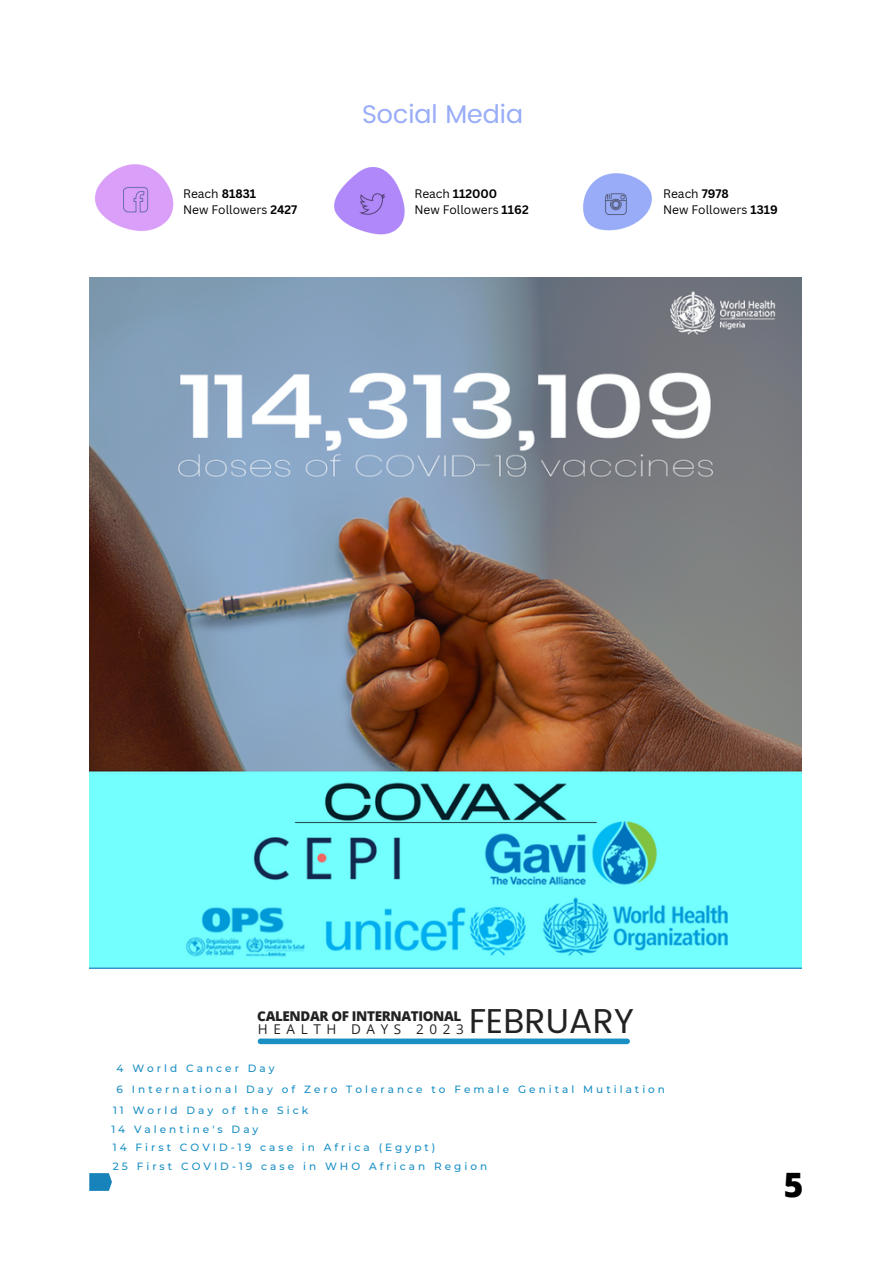
<style>
.page{position:relative;width:893px;height:1264px;background:#fff}
.page>*{position:absolute;margin:0;border:0;box-sizing:border-box;transform-origin:0 0}
.t1{font:34.5px "Poppins";color:#222}
.t2{font:800 33.6px "Open Sans";color:#000}
.t3{font:25.5px "Poppins";color:#98acf7}
.t4{font:800 13.5px "Open Sans";letter-spacing:-.025em;color:#222}
.t5{font:13.5px "Open Sans";letter-spacing:.415em;color:#222}
.t6{font:12px/16px "Canva Sans";color:#000}
.t7{font:500 10.5px/18.6px "Montserrat";letter-spacing:.285em;color:#198fc4}
.s1{font-weight:700}
</style>
<div class="page">
<div style="left:260px;top:1038px;width:367px;height:6px;background:#198fc4"></div>
<img style="left:96px;top:164px;width:78px;height:67px">
<img style="left:334px;top:167px;width:71px;height:68px">
<img style="left:583px;top:173px;width:68px;height:58px">
<img style="left:89px;top:278px;width:712px;height:690px">
<svg style="left:89px;top:1173px;width:23px;height:17px"></svg>
<h3 class="t3" style="left:362px;top:99px;width:162px">Social Media</h3>
<p class="t6" style="left:183px;top:185px;width:116px">Reach <span class="s1">81831<br></span>New Followers <span class="s1">2427</span></p>
<p class="t6" style="left:414px;top:185px;width:116px">Reach <span class="s1">112000<br></span>New Followers <span class="s1">1162</span></p>
<p class="t6" style="left:663px;top:185px;width:116px">Reach <span class="s1">7978<br></span>New Followers <span class="s1">1319</span></p>
<p class="t4" style="left:257px;top:1006px;width:205px">CALENDAR OF INTERNATIONAL</p>
<p class="t5" style="left:258px;top:1019px;width:207px">HEALTH DAYS 2023</p>
<h1 class="t1" style="left:469px;top:1000px;width:166px">FEBRUARY</h1>
<p class="t7" style="left:117px;top:1059px;width:160px">4 World Cancer Day</p>
<p class="t7" style="left:113px;top:1078px;width:553px;line-height:20.9px;text-indent:4px">6 International Day of Zero Tolerance to Female Genital Mutilation<br>11 World Day of the Sick</p>
<p class="t7" style="left:111px;top:1119px;width:377px">14 Valentine's Day<br>14 First COVID-19 case in Africa (Egypt)<br>25 First COVID-19 case in WHO African Region</p>
<h2 class="t2" style="left:783px;top:1160px;width:21px">5</h2>
</div>
